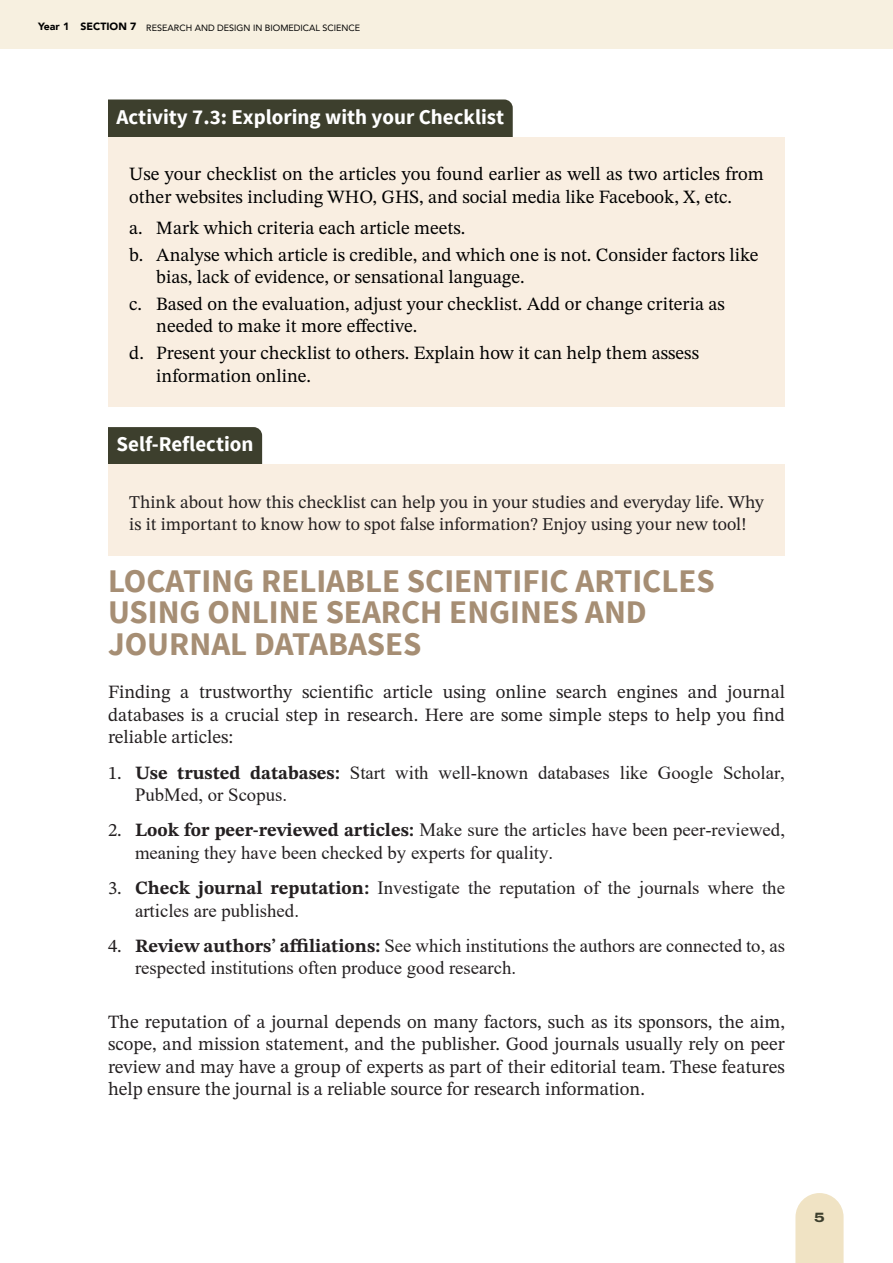
<style>
.page{position:relative;width:893px;height:1263px;background:#fff}
.page>*{position:absolute;margin:0;border:0;box-sizing:border-box;transform-origin:0 0}
.t1{font:700 33px/31.5px "Source Sans Pro";color:#a68e74}
.t2{font:700 21px "Source Sans Pro";color:#fff}
.t3{font:18.75px/26.7px "STIX Two Text";color:#000}
.t4{font:18.75px/22.5px "STIX Two Text";color:#242021;text-align:justify}
.t5{font:18.75px/22.5px "Times New Roman";color:#242021}
.t6{font:18px/22.5px "STIX Two Text";color:#242021}
.t7{font:800 13.5px "Archivo Expanded";color:#3d3f2d}
.t8{font:9px "Avenir LT Std";color:#000}
.s1{font-family:"Avenir";font-weight:900;font-size:10.5px}
.s2{font-family:"STIX Two Text"}
.s3{font-family:"STIX Two Text";font-weight:700}
</style>
<div class="page">
<div style="left:0;top:0;width:893px;height:49px;background:#f7f0e0"></div>
<svg style="left:795px;top:1193px;width:49px;height:70px;background:#f1e5c9"></svg>
<div style="left:108px;top:99px;width:405px;height:38px;background:#3d3f2d"></div>
<div style="left:108px;top:137px;width:677px;height:91px;background:#f9eee1"></div>
<div style="left:108px;top:217px;width:677px;height:92px;background:#f9eee1"></div>
<div style="left:108px;top:266px;width:677px;height:92px;background:#f9eee1"></div>
<div style="left:108px;top:315px;width:677px;height:92px;background:#f9eee1"></div>
<div style="left:108px;top:427px;width:154px;height:37px;background:#3d3f2d"></div>
<div style="left:108px;top:464px;width:677px;height:92px;background:#f9eee1"></div>
<p class="t8" style="left:38px;top:22px;width:324px"><span class="s1">Year 1 SECTION 7</span> RESEARCH AND DESIGN IN BIOMEDICAL SCIENCE</p>
<p class="t2" style="left:117px;top:103px;width:389px">Activity 7.3: Exploring with your Checklist</p>
<p class="t3" style="left:129px;top:163px;width:636px;line-height:22.5px">Use your checklist on the articles you found earlier as well as two articles from other websites including WHO, GHS, and social media like Facebook, X, etc.</p>
<p class="t3" style="left:129px;top:214px;width:631px">a. Mark which criteria each article meets.<br>b. Analyse which article is credible, and which one is not. Consider factors like</p>
<p class="t3" style="left:129px;top:263px;width:597px;text-indent:27px">bias, lack of evidence, or sensational language.<br>c. Based on the evaluation, adjust your checklist. Add or change criteria as</p>
<p class="t3" style="left:129px;top:313px;width:571px;text-indent:27px">needed to make it more effective.<br>d. Present your checklist to others. Explain how it can help them assess</p>
<p class="t3" style="left:156px;top:362px;width:156px">information online.</p>
<p class="t2" style="left:117px;top:431px;width:139px">Self-Reflection</p>
<p class="t6" style="left:129px;top:490px;width:636px">Think about how this checklist can help you in your studies and everyday life. Why is it important to know how to spot false information? Enjoy using your new tool!</p>
<h1 class="t1" style="left:108px;top:566px;width:608px">LOCATING RELIABLE SCIENTIFIC ARTICLES<br>USING ONLINE SEARCH ENGINES AND<br>JOURNAL DATABASES</h1>
<p class="t4" style="left:108px;top:681px;width:678px">Finding a trustworthy scientific article using online search engines and journal databases is a crucial step in research. Here are some simple steps to help you find reliable articles:</p>
<p class="t5" style="left:135px;top:760px;width:651px;text-indent:-27px"><span class="s2">1.</span> <span class="s3">Use trusted databases:</span> Start with well-known databases like Google Scholar,<br>PubMed, or Scopus.</p>
<p class="t5" style="left:135px;top:818px;width:651px;text-indent:-27px"><span class="s2">2.</span> <span class="s3">Look for peer-reviewed articles:</span> Make sure the articles have been peer-reviewed, meaning they have been checked by experts for quality.</p>
<p class="t5" style="left:135px;top:876px;width:651px;text-indent:-27px"><span class="s2">3.</span> <span class="s3">Check journal reputation:</span> Investigate the reputation of the journals where the articles are published.</p>
<p class="t5" style="left:135px;top:934px;width:651px;text-indent:-27px"><span class="s2">4.</span> <span class="s3">Review authors’ affiliations:</span> See which institutions the authors are connected to, as respected institutions often produce good research.</p>
<p class="t4" style="left:108px;top:1010px;width:678px">The reputation of a journal depends on many factors, such as its sponsors, the aim, scope, and mission statement, and the publisher. Good journals usually rely on peer review and may have a group of experts as part of their editorial team. These features help ensure the journal is a reliable source for research information.</p>
<p class="t7" style="left:814px;top:1207px;width:12px">5</p>
</div>
